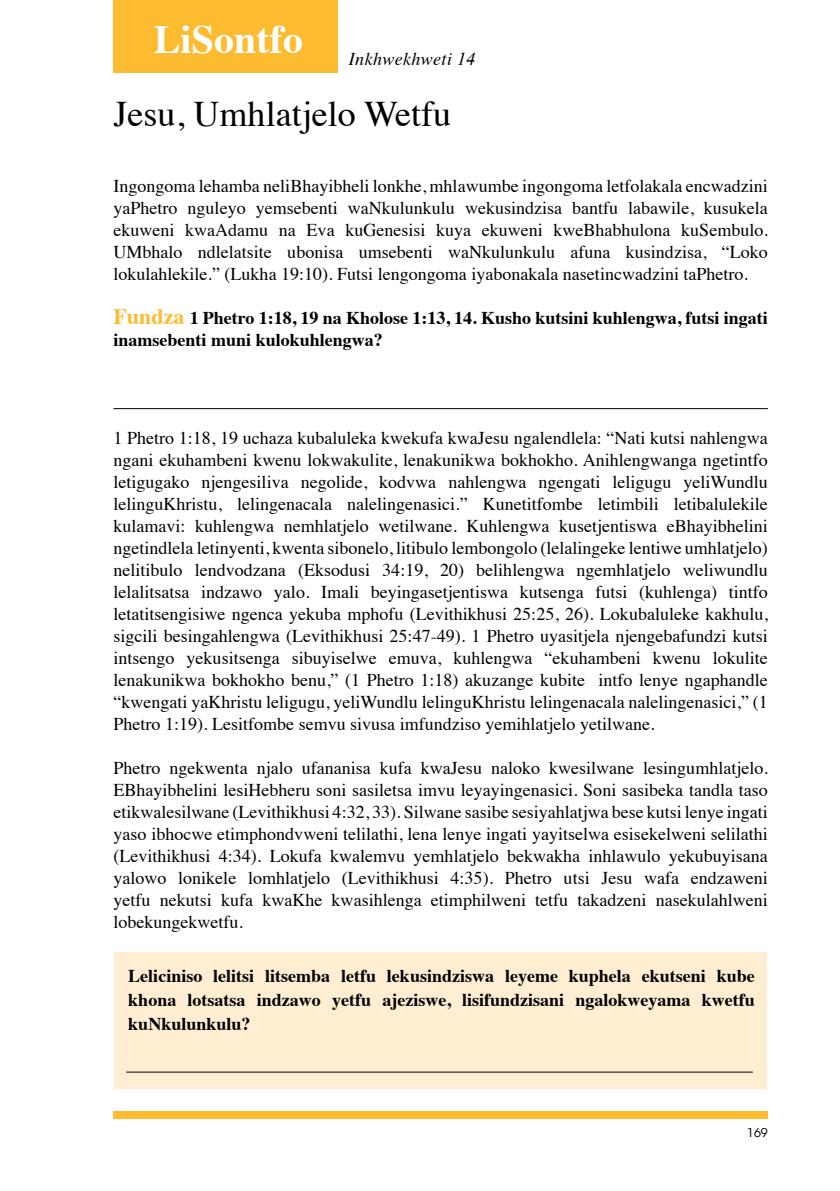
<style>
.page{position:relative;width:840px;height:1191px;background:#fff}
.page>*{position:absolute;margin:0;border:0;box-sizing:border-box;transform-origin:0 0}
.t1{font:700 40px "Times";color:#fff}
.t2{font:36px "Times";color:#000}
.t3{font:18px/22px "Times";color:#000;text-align:justify}
.t4{font:700 18px/24px "Times";color:#000}
.t5{font:italic 18px "Times";letter-spacing:.02em;color:#000}
.t6{font:12px "ITC Avant Garde Std";color:#000}
.s1{font-size:22px;color:#fdbb30}
</style>
<div class="page">
<div style="left:113px;top:1111px;width:654px;height:8px;background:#fdbb30"></div>
<div style="left:113px;top:0;width:225px;height:72px;background:#fdbb30"></div>
<hr style="left:113px;top:408px;width:654px;height:1px;background:#000">
<div style="left:114px;top:952px;width:652px;height:137px;background:#ffeed2"></div>
<hr style="left:126px;top:1071px;width:626px;height:1px;background:#000">
<h1 class="t1" style="left:154px;top:1px;width:150px">LiSontfo</h1>
<p class="t5" style="left:349px;top:43px;width:128px">Inkhwekhweti 14</p>
<h2 class="t2" style="left:113px;top:80px;width:339px">Jesu, Umhlatjelo Wetfu</h2>
<p class="t3" style="left:113px;top:173px;width:655px">Ingongoma lehamba neliBhayibheli lonkhe, mhlawumbe ingongoma letfolakala encwadzini yaPhetro nguleyo yemsebenti waNkulunkulu wekusindzisa bantfu labawile, kusukela ekuweni kwaAdamu na Eva kuGenesisi kuya ekuweni kweBhabhulona kuSembulo.<br>UMbhalo ndlelatsite ubonisa umsebenti waNkulunkulu afuna kusindzisa, “Loko lokulahlekile.” (Lukha 19:10). Futsi lengongoma iyabonakala nasetincwadzini taPhetro.</p>
<p class="t4" style="left:113px;top:305px;width:655px;line-height:22px"><span class="s1">Fundza</span> 1 Phetro 1:18, 19 na Kholose 1:13, 14. Kusho kutsini kuhlengwa, futsi ingati inamsebenti muni kulokuhlengwa?</p>
<p class="t3" style="left:113px;top:425px;width:655px">1 Phetro 1:18, 19 uchaza kubaluleka kwekufa kwaJesu ngalendlela: “Nati kutsi nahlengwa ngani ekuhambeni kwenu lokwakulite, lenakunikwa bokhokho. Anihlengwanga ngetintfo letigugako njengesiliva negolide, kodvwa nahlengwa ngengati leligugu yeliWundlu lelinguKhristu, lelingenacala nalelingenasici.” Kunetitfombe letimbili letibalulekile kulamavi: kuhlengwa nemhlatjelo wetilwane. Kuhlengwa kusetjentiswa eBhayibhelini ngetindlela letinyenti, kwenta sibonelo, litibulo lembongolo (lelalingeke lentiwe umhlatjelo) nelitibulo lendvodzana (Eksodusi 34:19, 20) belihlengwa ngemhlatjelo weliwundlu lelalitsatsa indzawo yalo. Imali beyingasetjentiswa kutsenga futsi (kuhlenga) tintfo letatitsengisiwe ngenca yekuba mphofu (Levithikhusi 25:25, 26). Lokubaluleke kakhulu, sigcili besingahlengwa (Levithikhusi 25:47-49). 1 Phetro uyasitjela njengebafundzi kutsi intsengo yekusitsenga sibuyiselwe emuva, kuhlengwa “ekuhambeni kwenu lokulite lenakunikwa bokhokho benu,” (1 Phetro 1:18) akuzange kubite intfo lenye ngaphandle “kwengati yaKhristu leligugu, yeliWundlu lelinguKhristu lelingenacala nalelingenasici,” (1<br>Phetro 1:19). Lesitfombe semvu sivusa imfundziso yemihlatjelo yetilwane.</p>
<p class="t3" style="left:113px;top:755px;width:655px">Phetro ngekwenta njalo ufananisa kufa kwaJesu naloko kwesilwane lesingumhlatjelo.<br>EBhayibhelini lesiHebheru soni sasiletsa imvu leyayingenasici. Soni sasibeka tandla taso etikwalesilwane (Levithikhusi 4:32, 33). Silwane sasibe sesiyahlatjwa bese kutsi lenye ingati yaso ibhocwe etimphondvweni telilathi, lena lenye ingati yayitselwa esisekelweni selilathi (Levithikhusi 4:34). Lokufa kwalemvu yemhlatjelo bekwakha inhlawulo yekubuyisana yalowo lonikele lomhlatjelo (Levithikhusi 4:35). Phetro utsi Jesu wafa endzaweni yetfu nekutsi kufa kwaKhe kwasihlenga etimphilweni tetfu takadzeni nasekulahlweni lobekungekwetfu.</p>
<p class="t4" style="left:128px;top:961px;width:627px;text-align:justify">Leliciniso lelitsi litsemba letfu lekusindziswa leyeme kuphela ekutseni kube khona lotsatsa indzawo yetfu ajeziswe, lisifundzisani ngalokweyama kwetfu kuNkulunkulu?</p>
<p class="t6" style="left:746px;top:1125px;width:22px">169</p>
</div>
